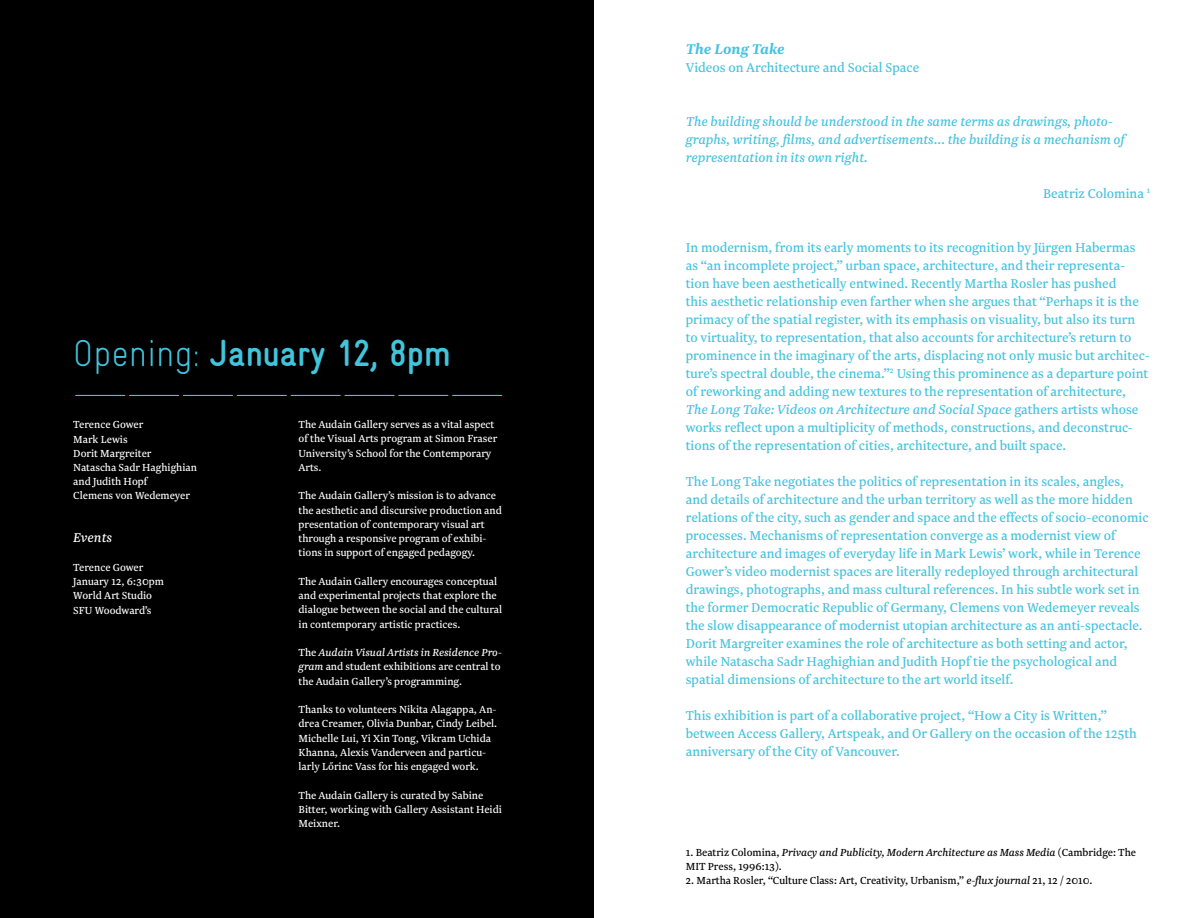
<style>
.page{position:relative;width:1188px;height:918px;background:#fff}
.page>*{position:absolute;margin:0;border:0;box-sizing:border-box;transform-origin:0 0}
.t1{font:700 37.5px "Gravur Condensed";color:#42c4dd}
.t2{font:italic 700 16.5px "Newzald";color:#42c4dd}
.t3{font:15px/18px "Newzald";color:#42c4dd}
.t4{font:italic 15px/18px "Newzald";color:#42c4dd}
.t5{font:italic 15px "Newzald";color:#fff}
.t6{font:12px/14.2px "Newzald";color:#fff}
.t7{font:12px/14.2px "Newzald";color:#000}
.s1{font-family:"Gravur";font-weight:300;font-stretch:condensed}
.s2{font-style:italic}
</style>
<div class="page">
<div style="left:0;top:0;width:594px;height:918px;background:#000"></div>
<hr style="left:452px;top:395px;width:50px;height:1px;background:#42c4dd">
<hr style="left:398px;top:395px;width:50px;height:1px;background:#42c4dd">
<hr style="left:344px;top:395px;width:51px;height:1px;background:#42c4dd">
<hr style="left:291px;top:395px;width:50px;height:1px;background:#42c4dd">
<hr style="left:237px;top:395px;width:50px;height:1px;background:#42c4dd">
<hr style="left:183px;top:395px;width:50px;height:1px;background:#42c4dd">
<hr style="left:129px;top:395px;width:50px;height:1px;background:#42c4dd">
<hr style="left:75px;top:395px;width:50px;height:1px;background:#42c4dd">
<h1 class="t1" style="left:73px;top:332px;width:380px"><span class="s1">Opening:</span> January 12, 8pm</h1>
<p class="t6" style="left:73px;top:417px;width:125px">Terence Gower<br>Mark Lewis<br>Dorit Margreiter<br>Natascha Sadr Haghighian and Judith Hopf<br>Clemens von Wedemeyer</p>
<p class="t5" style="left:73px;top:529px;width:40px">Events</p>
<p class="t6" style="left:73px;top:560px;width:92px">Terence Gower<br>January 12, 6:30pm<br>World Art Studio<br>SFU Woodward’s</p>
<p class="t6" style="left:299px;top:417px;width:200px">The Audain Gallery serves as a vital aspect of the Visual Arts program at Simon Fraser University’s School for the Contemporary Arts.</p>
<p class="t6" style="left:299px;top:489px;width:205px">The Audain Gallery’s mission is to advance the aesthetic and discursive production and presentation of contemporary visual art through a responsive program of exhibi&shy;tions in support of engaged pedagogy.</p>
<p class="t6" style="left:299px;top:574px;width:205px">The Audain Gallery encourages conceptual and experimental projects that explore the dialogue between the social and the cultural in contemporary artistic practices.</p>
<p class="t6" style="left:299px;top:645px;width:205px">The <span class="s2">Audain Visual Artists in Residence Pro&shy;gram</span> and student exhibitions are central to the Audain Gallery’s programming.</p>
<p class="t6" style="left:299px;top:702px;width:200px">Thanks to volunteers Nikita Alagappa, An&shy;drea Creamer, Olivia Dunbar, Cindy Leibel.<br>Michelle Lui, Yi Xin Tong, Vikram Uchida Khanna, Alexis Vanderveen and particu&shy;larly Lőrinc Vass for his engaged work.</p>
<p class="t6" style="left:299px;top:788px;width:205px">The Audain Gallery is curated by Sabine<br>Bitter, working with Gallery Assistant Heidi<br>Meixner.</p>
<p class="t2" style="left:686px;top:38px;width:100px">The Long Take</p>
<p class="t3" style="left:686px;top:58px;width:235px">Videos on Architecture and Social Space</p>
<p class="t4" style="left:686px;top:112px;width:440px">The building should be understood in the same terms as drawings, photo&shy;graphs, writing, films, and advertisements… the building is a mechanism of representation in its own right.</p>
<p class="t3" style="left:1043px;top:184px;width:109px">Beatriz Colomina <sup>1</sup></p>
<p class="t3" style="left:686px;top:238px;width:465px">In modernism, from its early moments to its recognition by Jürgen Habermas as “an incomplete project,” urban space, architecture, and their representa&shy;tion have been aesthetically entwined. Recently Martha Rosler has pushed<br>this aesthetic relationship even farther when she argues that “Perhaps it is the primacy of the spatial register, with its emphasis on visuality, but also its turn to virtuality, to representation, that also accounts for architecture’s return to prominence in the imaginary of the arts, displacing not only music but architec&shy;ture’s spectral double, the cinema.”<sup>2</sup> Using this prominence as a departure point of reworking and adding new textures to the representation of architecture, <span class="s2">The Long Take: Videos on Architecture and Social Space</span> gathers artists whose works reflect upon a multiplicity of methods, constructions, and deconstruc&shy;tions of the representation of cities, architecture, and built space.</p>
<p class="t3" style="left:686px;top:472px;width:464px">The Long Take negotiates the politics of representation in its scales, angles, and details of architecture and the urban territory as well as the more hidden relations of the city, such as gender and space and the effects of socio-economic processes. Mechanisms of representation converge as a modernist view of architecture and images of everyday life in Mark Lewis’ work, while in Terence Gower’s video modernist spaces are literally redeployed through architectural drawings, photographs, and mass cultural references. In his subtle work set in the former Democratic Republic of Germany, Clemens von Wedemeyer reveals the slow disappearance of modernist utopian architecture as an anti-spectacle.<br>Dorit Margreiter examines the role of architecture as both setting and actor, while Natascha Sadr Haghighian and Judith Hopf tie the psychological and spatial dimensions of architecture to the art world itself.</p>
<p class="t3" style="left:686px;top:706px;width:453px">This exhibition is part of a collaborative project, “How a City is Written,” between Access Gallery, Artspeak, and Or Gallery on the occasion of the 125th anniversary of the City of Vancouver.</p>
<p class="t7" style="left:686px;top:845px;width:452px">1. Beatriz Colomina, <span class="s2">Privacy and Publicity, Modern Architecture as Mass Media</span> (Cambridge: The<br>MIT Press, 1996:13).</p>
<p class="t7" style="left:686px;top:873px;width:408px">2. Martha Rosler, “Culture Class: Art, Creativity, Urbanism,” <span class="s2">e-flux journal</span> 21, 12 / 2010.</p>
</div>
